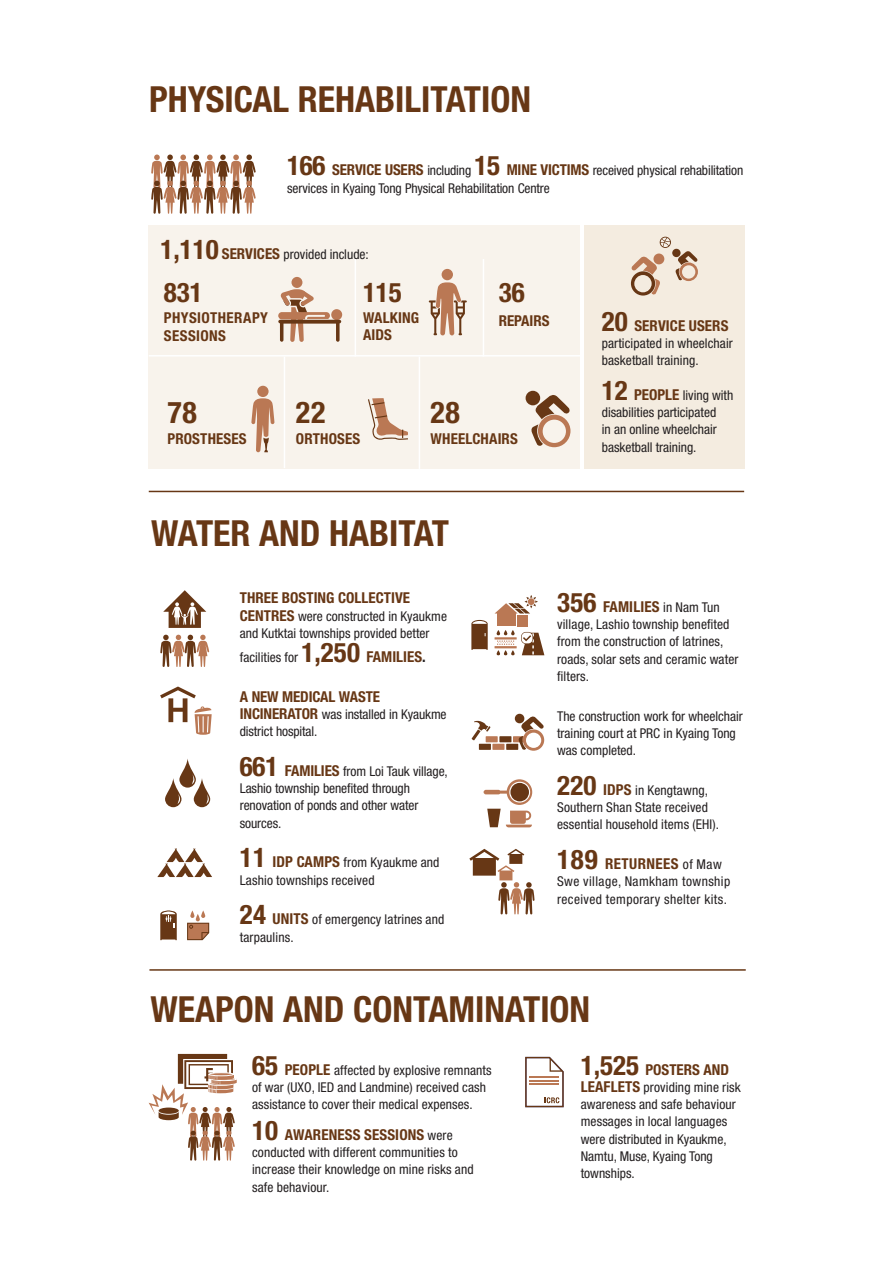
<style>
.page{position:relative;width:893px;height:1263px;background:#fff}
.page>*{position:absolute;margin:0;border:0;box-sizing:border-box;transform-origin:0 0}
.t1{font:700 condensed 36px "Helvetica Neue LT Std";color:#673715}
.t2{font:700 condensed 30px "Helvetica Neue LT Std";color:#673715}
.t3{font:700 condensed 27px "Helvetica Neue LT Std";color:#673715}
.t4{font:700 condensed 15px/16.5px "Helvetica Neue LT Std";letter-spacing:.005em;color:#673715}
.t5{font:700 condensed 15px/18px "Helvetica Neue LT Std";letter-spacing:.025em;color:#673715}
.t6{font:700 condensed 15px "Helvetica Neue LT Std";letter-spacing:.03em;color:#673715}
.t7{font:condensed 13.5px/17.2px "Helvetica Neue LT Std";letter-spacing:.005em;color:#231f20}
.t8{font:condensed 13.5px/17.2px "Helvetica Neue LT Std";letter-spacing:.03em;color:#231f20}
.s1{font-weight:700;font-size:27px;color:#673715}
.s2{font-weight:700;font-size:15px;color:#673715}
.s3{font-size:27px}
.s4{font-weight:700;font-size:15px}
.s5{font-weight:400;font-size:13.5px;color:#231f20}
</style>
<div class="page">
<hr style="left:149px;top:491px;width:595px;height:1px;background:#673715">
<div style="left:584px;top:225px;width:160px;height:244px;background:#f4ece0"></div>
<svg style="left:631px;top:238px;width:67px;height:58px"></svg>
<svg style="left:151px;top:155px;width:105px;height:59px"></svg>
<div style="left:149px;top:225px;width:431px;height:244px;background:#f8f3ec"></div>
<div style="left:526px;top:391px;width:14px;height:14px;background:#673715;border-radius:50%"></div>
<svg style="left:531px;top:393px;width:39px;height:54px"></svg>
<hr style="left:284px;top:357px;width:1px;height:111px;background:#fff">
<hr style="left:419px;top:357px;width:1px;height:112px;background:#fff">
<hr style="left:355px;top:259px;width:1px;height:98px;background:#fff">
<hr style="left:483px;top:259px;width:1px;height:98px;background:#fff">
<svg style="left:278px;top:277px;width:63px;height:65px"></svg>
<div style="left:442px;top:269px;width:11px;height:11px;background:#ba7854;border-radius:50%"></div>
<svg style="left:429px;top:282px;width:38px;height:53px"></svg>
<svg style="left:251px;top:386px;width:24px;height:66px"></svg>
<svg style="left:368px;top:398px;width:40px;height:42px"></svg>
<hr style="left:149px;top:355px;width:431px;height:2px;background:#fff">
<svg style="left:525px;top:1056px;width:39px;height:52px"></svg>
<svg style="left:149px;top:1054px;width:88px;height:106px"></svg>
<svg style="left:160px;top:635px;width:49px;height:32px"></svg>
<hr style="left:149px;top:969px;width:597px;height:2px;background:#673715">
<div style="left:479px;top:744px;width:12px;height:6px;background:#673715"></div>
<div style="left:492px;top:744px;width:12px;height:6px;background:#ba7854"></div>
<div style="left:486px;top:736px;width:12px;height:6px;background:#ba7854"></div>
<div style="left:499px;top:736px;width:12px;height:6px;background:#673715"></div>
<div style="left:513px;top:736px;width:12px;height:6px;background:#ba7854"></div>
<div style="left:506px;top:744px;width:12px;height:6px;background:#673715"></div>
<svg style="left:472px;top:720px;width:18px;height:20px"></svg>
<div style="left:515px;top:714px;width:9px;height:9px;background:#673715;border-radius:50%"></div>
<svg style="left:518px;top:715px;width:26px;height:36px"></svg>
<svg style="left:187px;top:910px;width:22px;height:30px"></svg>
<svg style="left:160px;top:910px;width:17px;height:30px"></svg>
<svg style="left:157px;top:848px;width:55px;height:29px"></svg>
<svg style="left:484px;top:779px;width:48px;height:48px"></svg>
<svg style="left:469px;top:849px;width:66px;height:65px"></svg>
<svg style="left:471px;top:620px;width:17px;height:30px"></svg>
<svg style="left:494px;top:630px;width:50px;height:25px"></svg>
<div style="left:497px;top:613px;width:18px;height:13px;background:#ba7854"></div>
<div style="left:517px;top:615px;width:10px;height:11px;background:#ba7854"></div>
<svg style="left:495px;top:595px;width:43px;height:18px"></svg>
<svg style="left:165px;top:759px;width:46px;height:48px"></svg>
<svg style="left:163px;top:590px;width:43px;height:38px"></svg>
<svg style="left:160px;top:686px;width:52px;height:49px"></svg>
<h1 class="t1" style="left:149px;top:78px;width:383px">PHYSICAL REHABILITATION</h1>
<p class="t7" style="left:287px;top:161px;width:458px;line-height:18px"><span class="s1">166</span> <span class="s2">SERVICE USERS</span> including <span class="s1">15</span> <span class="s2">MINE VICTIMS</span> received physical rehabilitation services in Kyaing Tong Physical Rehabilitation Centre</p>
<p class="t7" style="left:160px;top:246px;width:210px"><span class="s1">1,110</span> <span class="s2">SERVICES</span> provided include:</p>
<h3 class="t3" style="left:164px;top:276px;width:40px">831</h3>
<p class="t5" style="left:164px;top:309px;width:106px">PHYSIOTHERAPY<br>SESSIONS</p>
<h3 class="t3" style="left:363px;top:276px;width:40px">115</h3>
<p class="t4" style="left:363px;top:309px;width:58px">WALKING<br>AIDS</p>
<h3 class="t3" style="left:499px;top:276px;width:27px">36</h3>
<p class="t4" style="left:499px;top:312px;width:52px">REPAIRS</p>
<h2 class="t2" style="left:168px;top:394px;width:31px">78</h2>
<p class="t4" style="left:168px;top:431px;width:81px">PROSTHESES</p>
<h2 class="t2" style="left:296px;top:395px;width:31px">22</h2>
<p class="t4" style="left:296px;top:431px;width:66px">ORTHOSES</p>
<h2 class="t2" style="left:431px;top:394px;width:31px">28</h2>
<p class="t4" style="left:431px;top:430px;width:89px">WHEELCHAIRS</p>
<h1 class="t1" style="left:151px;top:512px;width:299px">WATER AND HABITAT</h1>
<p class="t4" style="left:602px;top:317px;width:128px"><span class="s3">20</span> SERVICE USERS</p>
<p class="t7" style="left:602px;top:335px;width:133px">participated in wheelchair basketball training.</p>
<p class="t7" style="left:602px;top:386px;width:133px"><span class="s1">12</span> <span class="s2">PEOPLE</span> living with disabilities participated<br>in an online wheelchair basketball training.</p>
<p class="t4" style="left:240px;top:589px;width:172px">THREE BOSTING COLLECTIVE</p>
<p class="t7" style="left:240px;top:607px;width:209px"><span class="s2">CENTRES</span> were constructed in Kyaukme and Kutktai townships provided better</p>
<p class="t7" style="left:240px;top:648px;width:187px">facilities for <span class="s1">1,250</span> <span class="s2">FAMILIES</span><span class="s4">.</span></p>
<p class="t4" style="left:240px;top:688px;width:142px">A NEW MEDICAL WASTE</p>
<p class="t7" style="left:240px;top:705px;width:208px"><span class="s2">INCINERATOR</span> was installed in Kyaukme district hospital.</p>
<p class="t7" style="left:240px;top:762px;width:209px"><span class="s1">661</span> <span class="s2">FAMILIES</span> from Loi Tauk village,<br>Lashio township benefited through renovation of ponds and other water sources.</p>
<p class="t7" style="left:240px;top:854px;width:201px"><span class="s1">11</span> <span class="s2">IDP CAMPS</span> from Kyaukme and<br>Lashio townships received</p>
<p class="t7" style="left:240px;top:911px;width:206px"><span class="s1">24</span> <span class="s2">UNITS</span> of emergency latrines and tarpaulins.</p>
<p class="t4" style="left:557px;top:598px;width:164px"><span class="s3">356</span> FAMILIES <span class="s5">in Nam Tun</span></p>
<p class="t7" style="left:557px;top:616px;width:183px">village, Lashio township benefited from the construction of latrines, roads, solar sets and ceramic water filters.</p>
<p class="t7" style="left:557px;top:707px;width:187px">The construction work for wheelchair training court at PRC in Kyaing Tong was completed.</p>
<p class="t7" style="left:557px;top:781px;width:164px"><span class="s1">220</span> <span class="s2">IDPS</span> in Kengtawng,<br>Southern Shan State received essential household items (EHI).</p>
<p class="t6" style="left:557px;top:855px;width:166px"><span class="s3">189</span> RETURNEES <span class="s5">of Maw</span></p>
<p class="t8" style="left:557px;top:873px;width:175px">Swe village, Namkham township received temporary shelter kits.</p>
<h1 class="t1" style="left:150px;top:988px;width:441px">WEAPON AND CONTAMINATION</h1>
<p class="t4" style="left:581px;top:1061px;width:150px"><span class="s3">1,525</span> POSTERS AND</p>
<p class="t7" style="left:581px;top:1078px;width:162px"><span class="s2">LEAFLETS</span> providing mine risk awareness and safe behaviour messages in local languages were distributed in Kyaukme,<br>Namtu, Muse, Kyaing Tong townships.</p>
<p class="t7" style="left:252px;top:1061px;width:241px"><span class="s1">65</span> <span class="s2">PEOPLE</span> affected by explosive remnants of war (UXO, IED and Landmine) received cash assistance to cover their medical expenses.</p>
<p class="t4" style="left:252px;top:1126px;width:202px"><span class="s3">10</span> AWARENESS SESSIONS <span class="s5">were</span></p>
<p class="t7" style="left:252px;top:1144px;width:223px">conducted with different communities to increase their knowledge on mine risks and safe behaviour.</p>
</div>
